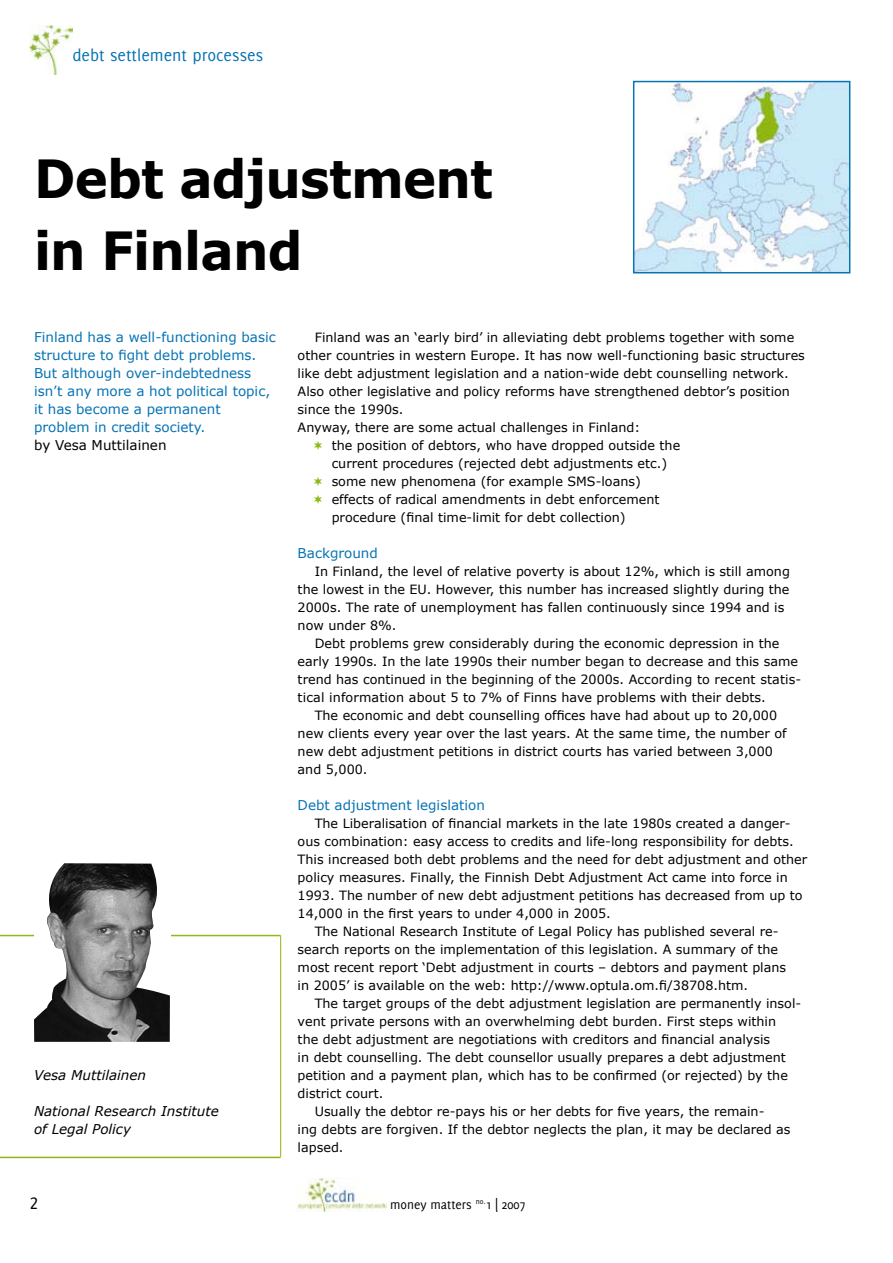
<style>
.page{position:relative;width:893px;height:1263px;background:#fff}
.page>*{position:absolute;margin:0;border:0;box-sizing:border-box;transform-origin:0 0}
.t1{font:700 52.5px/72px "Verdana";letter-spacing:-.015em;color:#000;scale:.95 1}
.t2{font:18px "Delicious";color:#0673b3}
.t3{font:18px "Delicious Small Caps";color:#000}
.t4{font:13.5px/18px "Verdana";color:#0673b3}
.t5{font:italic 13.5px/18px "Verdana";color:#000}
.t6{font:13.5px "Delicious";color:#000}
.t7{font:13.5px "Verdana";color:#000}
.t8{font:12.75px/18px "Verdana";color:#000}
.s1{font-size:20.25px}
</style>
<div class="page">
<img style="left:298px;top:1178px;width:89px;height:33px">
<img style="left:30px;top:26px;width:42px;height:48px">
<hr style="left:0;top:935px;width:281px;height:1px;background:#91b814">
<hr style="left:0;top:1157px;width:281px;height:1px;background:#91b814">
<hr style="left:280px;top:935px;width:1px;height:222px;background:#91b814">
<img style="left:34px;top:863px;width:136px;height:179px">
<img style="left:636px;top:84px;width:211px;height:186px">
<div style="left:633px;top:81px;width:217px;height:192px;border:2px solid #0673b3"></div>
<h2 class="t2" style="left:72px;top:45px;width:192px">debt settlement processes</h2>
<h1 class="t1" style="left:34px;top:141px;width:485px">Debt adjustment in Finland</h1>
<p class="t4" style="left:34px;top:328px;width:243px">Finland has a well-functioning basic structure to fight debt problems.<br>But although over-indebtedness isn’t any more a hot political topic, it has become a permanent problem in credit society.</p>
<p class="t7" style="left:34px;top:436px;width:134px">by Vesa Muttilainen</p>
<p class="t5" style="left:34px;top:1066px;width:114px">Vesa Muttilainen</p>
<p class="t5" style="left:34px;top:1102px;width:186px">National Research Institute of Legal Policy</p>
<p class="t8" style="left:315px;top:328px;width:481px">Finland was an ‘early bird’ in alleviating debt problems together with some</p>
<p class="t8" style="left:298px;top:346px;width:509px">other countries in western Europe. It has now well-functioning basic structures</p>
<p class="t8" style="left:298px;top:364px;width:493px">like debt adjustment legislation and a nation-wide debt counselling network.</p>
<p class="t8" style="left:298px;top:382px;width:494px">Also other legislative and policy reforms have strengthened debtor’s position</p>
<p class="t8" style="left:298px;top:400px;width:107px">since the 1990s.</p>
<p class="t8" style="left:298px;top:418px;width:344px">Anyway, there are some actual challenges in Finland:</p>
<p class="t8" style="left:332px;top:436px;width:350px">the position of debtors, who have dropped outside the</p>
<p class="t8" style="left:332px;top:454px;width:337px">current procedures (rejected debt adjustments etc.)</p>
<p class="t8" style="left:332px;top:472px;width:311px">some new phenomena (for example SMS-loans)</p>
<p class="t8" style="left:332px;top:490px;width:329px">effects of radical amendments in debt enforcement</p>
<p class="t8" style="left:332px;top:508px;width:295px">procedure (final time-limit for debt collection)</p>
<p class="t4" style="left:298px;top:544px;width:82px">Background</p>
<p class="t8" style="left:298px;top:562px;width:494px;text-indent:17px">In Finland, the level of relative poverty is about 12%, which is still among the lowest in the EU. However, this number has increased slightly during the 2000s. The rate of unemployment has fallen continuously since 1994 and is now under 8%.</p>
<p class="t8" style="left:315px;top:634px;width:466px">Debt problems grew considerably during the economic depression in the</p>
<p class="t8" style="left:298px;top:652px;width:502px">early 1990s. In the late 1990s their number began to decrease and this same</p>
<p class="t8" style="left:298px;top:670px;width:505px">trend has continued in the beginning of the 2000s. According to recent statis-</p>
<p class="t8" style="left:298px;top:688px;width:469px">tical information about 5 to 7% of Finns have problems with their debts.</p>
<p class="t8" style="left:315px;top:706px;width:464px">The economic and debt counselling offices have had about up to 20,000</p>
<p class="t8" style="left:298px;top:724px;width:490px">new clients every year over the last years. At the same time, the number of</p>
<p class="t8" style="left:298px;top:742px;width:477px">new debt adjustment petitions in district courts has varied between 3,000</p>
<p class="t8" style="left:298px;top:760px;width:71px">and 5,000.</p>
<p class="t4" style="left:298px;top:796px;width:189px">Debt adjustment legislation</p>
<p class="t8" style="left:315px;top:814px;width:477px">The Liberalisation of financial markets in the late 1980s created a danger-</p>
<p class="t8" style="left:298px;top:832px;width:497px">ous combination: easy access to credits and life-long responsibility for debts.</p>
<p class="t8" style="left:298px;top:850px;width:511px">This increased both debt problems and the need for debt adjustment and other</p>
<p class="t8" style="left:298px;top:868px;width:492px">policy measures. Finally, the Finnish Debt Adjustment Act came into force in</p>
<p class="t8" style="left:298px;top:886px;width:506px">1993. The number of new debt adjustment petitions has decreased from up to</p>
<p class="t8" style="left:298px;top:904px;width:315px">14,000 in the first years to under 4,000 in 2005.</p>
<p class="t8" style="left:315px;top:922px;width:465px">The National Research Institute of Legal Policy has published several re-</p>
<p class="t8" style="left:298px;top:940px;width:482px">search reports on the implementation of this legislation. A summary of the</p>
<p class="t8" style="left:298px;top:958px;width:490px">most recent report ‘Debt adjustment in courts – debtors and payment plans</p>
<p class="t8" style="left:298px;top:976px;width:452px">in 2005’ is available on the web: http://www.optula.om.fi/38708.htm.</p>
<p class="t8" style="left:315px;top:994px;width:488px">The target groups of the debt adjustment legislation are permanently insol-</p>
<p class="t8" style="left:298px;top:1012px;width:480px">vent private persons with an overwhelming debt burden. First steps within</p>
<p class="t8" style="left:298px;top:1030px;width:474px">the debt adjustment are negotiations with creditors and financial analysis</p>
<p class="t8" style="left:298px;top:1048px;width:490px">in debt counselling. The debt counsellor usually prepares a debt adjustment</p>
<p class="t8" style="left:298px;top:1066px;width:492px">petition and a payment plan, which has to be confirmed (or rejected) by the</p>
<p class="t8" style="left:298px;top:1084px;width:87px">district court.</p>
<p class="t8" style="left:315px;top:1102px;width:451px">Usually the debtor re-pays his or her debts for five years, the remain-</p>
<p class="t8" style="left:298px;top:1120px;width:494px">ing debts are forgiven. If the debtor neglects the plan, it may be declared as</p>
<p class="t8" style="left:298px;top:1138px;width:47px">lapsed.</p>
<h2 class="t3" style="left:30px;top:1192px;width:10px">2</h2>
<p class="t6" style="left:390px;top:1196px;width:137px">money matters <sup>no.</sup>1 <span class="s1">l</span> 2007</p>
</div>
